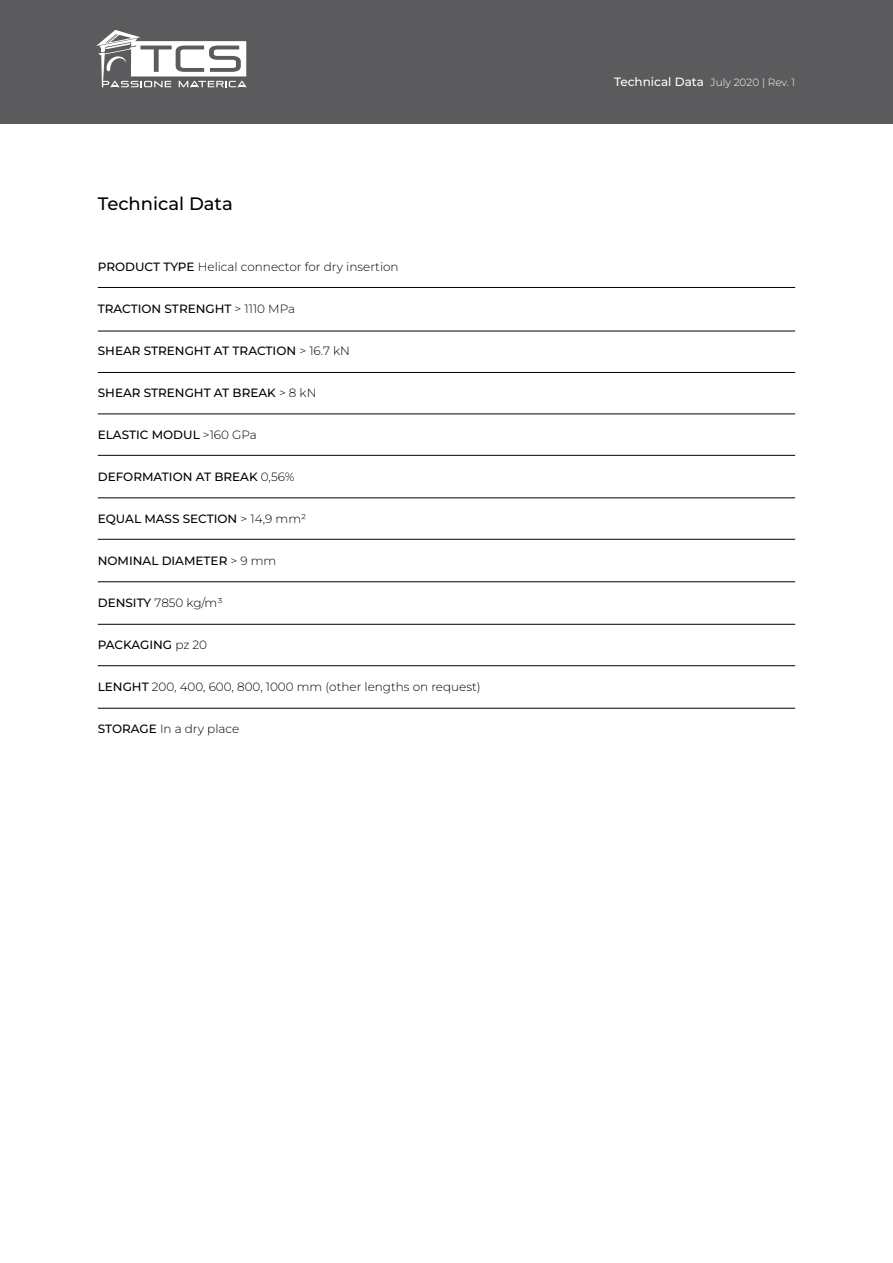
<style>
.page{position:relative;width:893px;height:1263px;background:#fff}
.page>*{position:absolute;margin:0;border:0;box-sizing:border-box;transform-origin:0 0}
.t1{font:100 18px "Montserrat";color:#000}
.t2{font:100 12px "Montserrat";color:#000}
.t3{font:300 12px "Montserrat";color:#000}
.t4{font:300 10.5px "Montserrat";color:#fff}
.s1{font-weight:100}
.s2{font-weight:300}
.s3{font-weight:100;font-size:12px}
</style>
<div class="page">
<div style="left:0;top:0;width:893px;height:123px;background:#5b5a5c"></div>
<svg style="left:96px;top:30px;width:151px;height:57px"></svg>
<hr style="left:98px;top:287px;width:697px;height:1px;background:#000">
<hr style="left:98px;top:331px;width:697px;height:1px;background:#000">
<hr style="left:98px;top:455px;width:697px;height:1px;background:#000">
<hr style="left:98px;top:581px;width:697px;height:1px;background:#000">
<hr style="left:98px;top:372px;width:697px;height:1px;background:#000">
<hr style="left:98px;top:498px;width:697px;height:1px;background:#000">
<hr style="left:98px;top:624px;width:697px;height:1px;background:#000">
<hr style="left:98px;top:414px;width:697px;height:1px;background:#000">
<hr style="left:98px;top:708px;width:697px;height:1px;background:#000">
<hr style="left:98px;top:539px;width:697px;height:1px;background:#000">
<hr style="left:98px;top:665px;width:697px;height:1px;background:#000">
<h1 class="t1" style="left:98px;top:192px;width:137px">Technical Data</h1>
<p class="t3" style="left:98px;top:259px;width:302px"><span class="s1">PRODUCT TYPE</span> Helical connector for dry insertion</p>
<p class="t2" style="left:98px;top:301px;width:199px">TRACTION STRENGHT <span class="s2">&gt; 1110 MPa</span></p>
<p class="t2" style="left:98px;top:343px;width:254px">SHEAR STRENGHT AT TRACTION <span class="s2">&gt; 16.7 kN</span></p>
<p class="t2" style="left:98px;top:385px;width:220px">SHEAR STRENGHT AT BREAK <span class="s2">&gt; 8 kN</span></p>
<p class="t2" style="left:98px;top:427px;width:161px">ELASTIC MODUL <span class="s2">&gt;160 GPa</span></p>
<p class="t2" style="left:98px;top:469px;width:198px">DEFORMATION AT BREAK <span class="s2">0,56%</span></p>
<p class="t2" style="left:98px;top:511px;width:210px">EQUAL MASS SECTION <span class="s2">&gt; 14,9 mm²</span></p>
<p class="t2" style="left:98px;top:553px;width:180px">NOMINAL DIAMETER <span class="s2">&gt; 9 mm</span></p>
<p class="t3" style="left:98px;top:595px;width:126px"><span class="s1">DENSITY</span> 7850 kg/m³</p>
<p class="t2" style="left:98px;top:637px;width:111px">PACKAGING <span class="s2">pz 20</span></p>
<p class="t3" style="left:98px;top:679px;width:384px"><span class="s1">LENGHT</span> 200, 400, 600, 800, 1000 mm (other lengths on request)</p>
<p class="t3" style="left:98px;top:721px;width:143px"><span class="s1">STORAGE</span> In a dry place</p>
<p class="t4" style="left:614px;top:75px;width:183px"><span class="s3">Technical Data</span> July 2020 | Rev. 1</p>
</div>
